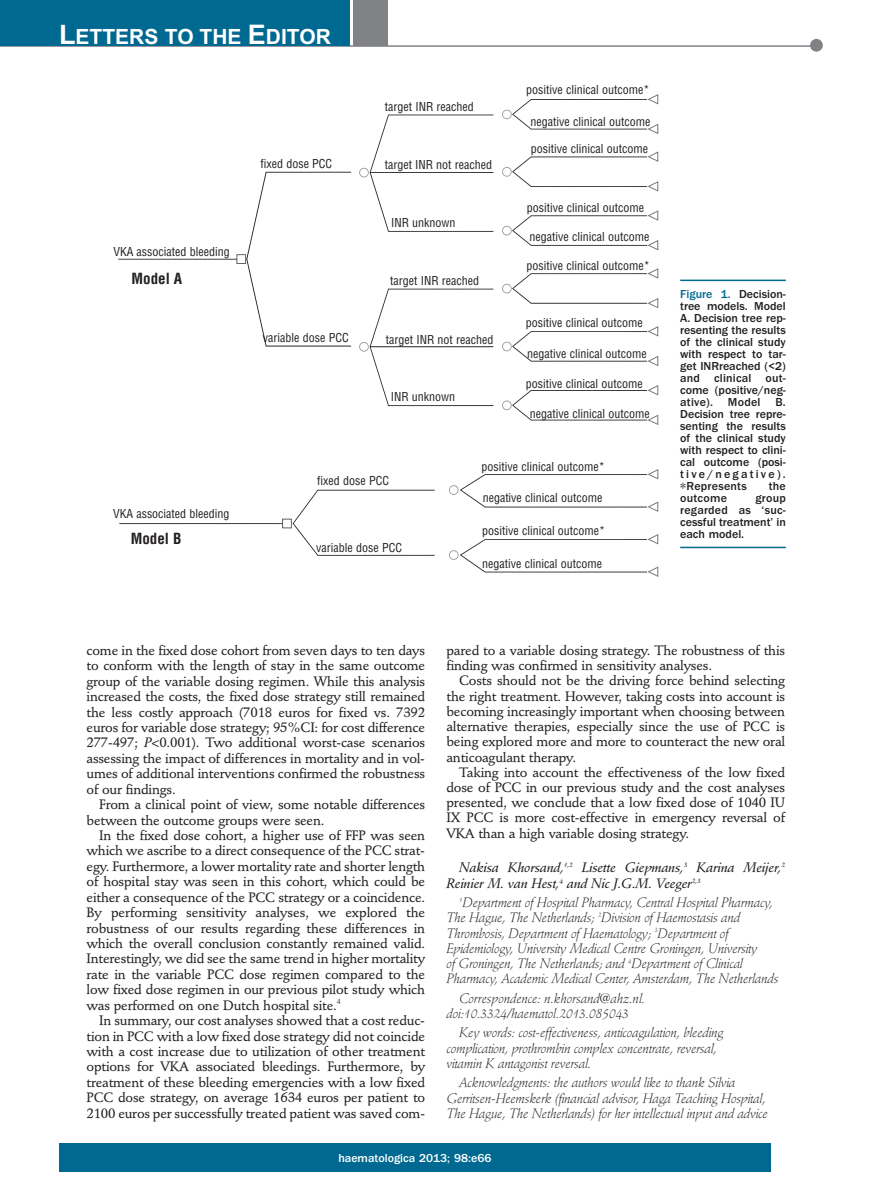
<style>
.page{position:relative;width:893px;height:1191px;background:#fff}
.page>*{position:absolute;margin:0;border:0;box-sizing:border-box;transform-origin:0 0}
.t1{font:700 21px "Arial";color:#fff}
.t2{font:700 condensed 15px "Helvetica";color:#231f20}
.t3{font:500 13.5px/15.5px "Stempel Schneidler";letter-spacing:-.015em;color:#231f20;text-align:justify}
.t4{font:italic 300 13.5px/15.1px "Stempel Schneidler";letter-spacing:-.015em;color:#231f20}
.t5{font:italic 13.5px/15.1px "Stempel Schneidler Med";letter-spacing:-.015em;color:#231f20}
.t6{font:condensed 12px "Helvetica";color:#231f20}
.t7{font:500 12px/12px "Franklin Gothic";color:#231f20;text-align:justify}
.t8{font:500 12px "Franklin Gothic";color:#fff}
.t9{font:500 12px "Franklin Gothic";letter-spacing:.02em;color:#231f20}
.s1{font-size:27px}
.s2{color:#006991}
.s3{font-family:"MS Gothic";font-weight:400}
.s4{font-family:"Stempel Schneidler Med";font-weight:400;font-style:italic}
</style>
<div class="page">
<div style="left:59px;top:1143px;width:712px;height:28px;background:#006991"></div>
<hr style="left:0;top:45px;width:820px;height:2px;background:#808285">
<div style="left:810px;top:39px;width:13px;height:13px;background:#808285;border-radius:50%"></div>
<div style="left:354px;top:0;width:34px;height:45px;background:#808285"></div>
<div style="left:0;top:0;width:350px;height:45px;background:#006991"></div>
<img style="left:118px;top:94px;width:541px;height:483px">
<hr style="left:680px;top:279px;width:106px;height:2px;background:#006991">
<hr style="left:680px;top:547px;width:106px;height:1px;background:#006991">
<h1 class="t1" style="left:59px;top:25px;width:273px"><span class="s1">L</span>ETTERS TO THE <span class="s1">E</span>DITOR</h1>
<p class="t6" style="left:260px;top:157px;width:73px">fixed dose PCC</p>
<p class="t6" style="left:113px;top:245px;width:118px">VKA associated bleeding</p>
<p class="t2" style="left:132px;top:270px;width:52px">Model A</p>
<p class="t6" style="left:263px;top:331px;width:87px">variable dose PCC</p>
<p class="t6" style="left:385px;top:99px;width:90px">target INR reached</p>
<p class="t6" style="left:385px;top:158px;width:109px">target INR not reached</p>
<p class="t6" style="left:391px;top:216px;width:66px">INR unknown</p>
<p class="t6" style="left:390px;top:274px;width:90px">target INR reached</p>
<p class="t6" style="left:386px;top:332px;width:109px">target INR not reached</p>
<p class="t6" style="left:391px;top:390px;width:66px">INR unknown</p>
<p class="t6" style="left:526px;top:83px;width:125px">positive clinical outcome*</p>
<p class="t6" style="left:531px;top:115px;width:121px">negative clinical outcome</p>
<p class="t6" style="left:531px;top:142px;width:119px">positive clinical outcome</p>
<p class="t6" style="left:527px;top:201px;width:119px">positive clinical outcome</p>
<p class="t6" style="left:530px;top:230px;width:121px">negative clinical outcome</p>
<p class="t6" style="left:527px;top:259px;width:125px">positive clinical outcome*</p>
<p class="t6" style="left:526px;top:316px;width:119px">positive clinical outcome</p>
<p class="t6" style="left:527px;top:347px;width:121px">negative clinical outcome</p>
<p class="t6" style="left:526px;top:376px;width:119px">positive clinical outcome</p>
<p class="t6" style="left:530px;top:407px;width:121px">negative clinical outcome</p>
<p class="t6" style="left:482px;top:460px;width:125px">positive clinical outcome*</p>
<p class="t6" style="left:113px;top:507px;width:118px">VKA associated bleeding</p>
<p class="t2" style="left:131px;top:530px;width:52px">Model B</p>
<p class="t6" style="left:317px;top:474px;width:73px">fixed dose PCC</p>
<p class="t6" style="left:316px;top:541px;width:87px">variable dose PCC</p>
<p class="t6" style="left:483px;top:491px;width:121px">negative clinical outcome</p>
<p class="t6" style="left:482px;top:523px;width:125px">positive clinical outcome*</p>
<p class="t6" style="left:482px;top:556px;width:121px">negative clinical outcome</p>
<p class="t7" style="left:680px;top:289px;width:107px"><span class="s2">Figure 1.</span> Decision&shy;tree models. Model A. Decision tree rep&shy;resenting the results of the clinical study with respect to tar&shy;get INRreached (&lt;2) and clinical out&shy;come (positive/neg&shy;ative). Model B.<br>Decision tree repre&shy;senting the results of the clinical study with respect to clini&shy;cal outcome (posi&shy;tive/negative). <span class="s3">∗</span>Represents</p>
<p class="t7" style="left:769px;top:481px;width:19px">the</p>
<p class="t9" style="left:680px;top:494px;width:48px">outcome</p>
<p class="t7" style="left:680px;top:493px;width:107px;text-indent:75px">group regarded as ‘suc&shy;cessful treatment’ in each model.</p>
<p class="t3" style="left:87px;top:644px;width:340px">come in the fixed dose cohort from seven days to ten days to conform with the length of stay in the same outcome group of the variable dosing regimen. While this analysis increased the costs, the fixed dose strategy still remained the less costly approach (7018 euros for fixed vs. 7392 euros for variable dose strategy; 95%CI: for cost difference 277-497; <span class="s4">P</span>&lt;0.001). Two additional worst-case scenarios assessing the impact of differences in mortality and in vol&shy;umes of additional interventions confirmed the robustness of our findings.</p>
<p class="t3" style="left:87px;top:798px;width:340px;text-indent:13px">From a clinical point of view, some notable differences between the outcome groups were seen.</p>
<p class="t3" style="left:87px;top:829px;width:340px;text-indent:13px">In the fixed dose cohort, a higher use of FFP was seen which we ascribe to a direct consequence of the PCC strat&shy;egy. Furthermore, a lower mortality rate and shorter length of hospital stay was seen in this cohort, which could be either a consequence of the PCC strategy or a coincidence.<br>By performing sensitivity analyses, we explored the robustness of our results regarding these differences in which the overall conclusion constantly remained valid.<br>Interestingly, we did see the same trend in higher mortality rate in the variable PCC dose regimen compared to the low fixed dose regimen in our previous pilot study which was performed on one Dutch hospital site.<sup>4</sup></p>
<p class="t3" style="left:87px;top:1014px;width:340px;text-indent:13px">In summary, our cost analyses showed that a cost reduc&shy;tion in PCC with a low fixed dose strategy did not coincide with a cost increase due to utilization of other treatment options for VKA associated bleedings. Furthermore, by treatment of these bleeding emergencies with a low fixed PCC dose strategy, on average 1634 euros per patient to 2100 euros per successfully treated patient was saved com-</p>
<p class="t3" style="left:446px;top:644px;width:340px">pared to a variable dosing strategy. The robustness of this finding was confirmed in sensitivity analyses.</p>
<p class="t3" style="left:446px;top:674px;width:340px;text-indent:13px">Costs should not be the driving force behind selecting the right treatment. However, taking costs into account is becoming increasingly important when choosing between alternative therapies, especially since the use of PCC is being explored more and more to counteract the new oral anticoagulant therapy.</p>
<p class="t3" style="left:446px;top:766px;width:340px;text-indent:13px">Taking into account the effectiveness of the low fixed dose of PCC in our previous study and the cost analyses presented, we conclude that a low fixed dose of 1040 IU IX PCC is more cost-effective in emergency reversal of VKA than a high variable dosing strategy.</p>
<p class="t5" style="left:446px;top:861px;width:340px;text-indent:13px">Nakisa Khorsand,<sup>1,2</sup> Lisette Giepmans,<sup>3</sup> Karina Meijer,<sup>2<br></sup>Reinier M. van Hest,<sup>4</sup> and Nic J.G.M. Veeger<sup>2,3</sup></p>
<p class="t4" style="left:446px;top:896px;width:333px;text-indent:13px"><sup>1</sup>Department of Hospital Pharmacy, Central Hospital Pharmacy, The Hague, The Netherlands; <sup>2</sup>Division of Haemostasis and Thrombosis, Department of Haematology; <sup>3</sup>Department of Epidemiology, University Medical Centre Groningen, University<br>of Groningen, The Netherlands; and <sup>4</sup>Department of Clinical Pharmacy, Academic Medical Center, Amsterdam, The Netherlands</p>
<p class="t4" style="left:446px;top:991px;width:200px;text-indent:13px">Correspondence: n.khorsand@ahz.nl. doi:10.3324/haematol.2013.085043</p>
<p class="t4" style="left:446px;top:1026px;width:278px;text-indent:13px">Key words: cost-effectiveness, anticoagulation, bleeding complication, prothrombin complex concentrate, reversal, vitamin K antagonist reversal.</p>
<p class="t4" style="left:446px;top:1076px;width:323px;text-indent:13px">Acknowledgments: the authors would like to thank Silvia<br>Gerritsen-Heemskerk (financial advisor, Haga Teaching Hospital,<br>The Hague, The Netherlands) for her intellectual input and advice</p>
<p class="t8" style="left:338px;top:1154px;width:155px">haematologica 2013; 98:e66</p>
</div>
